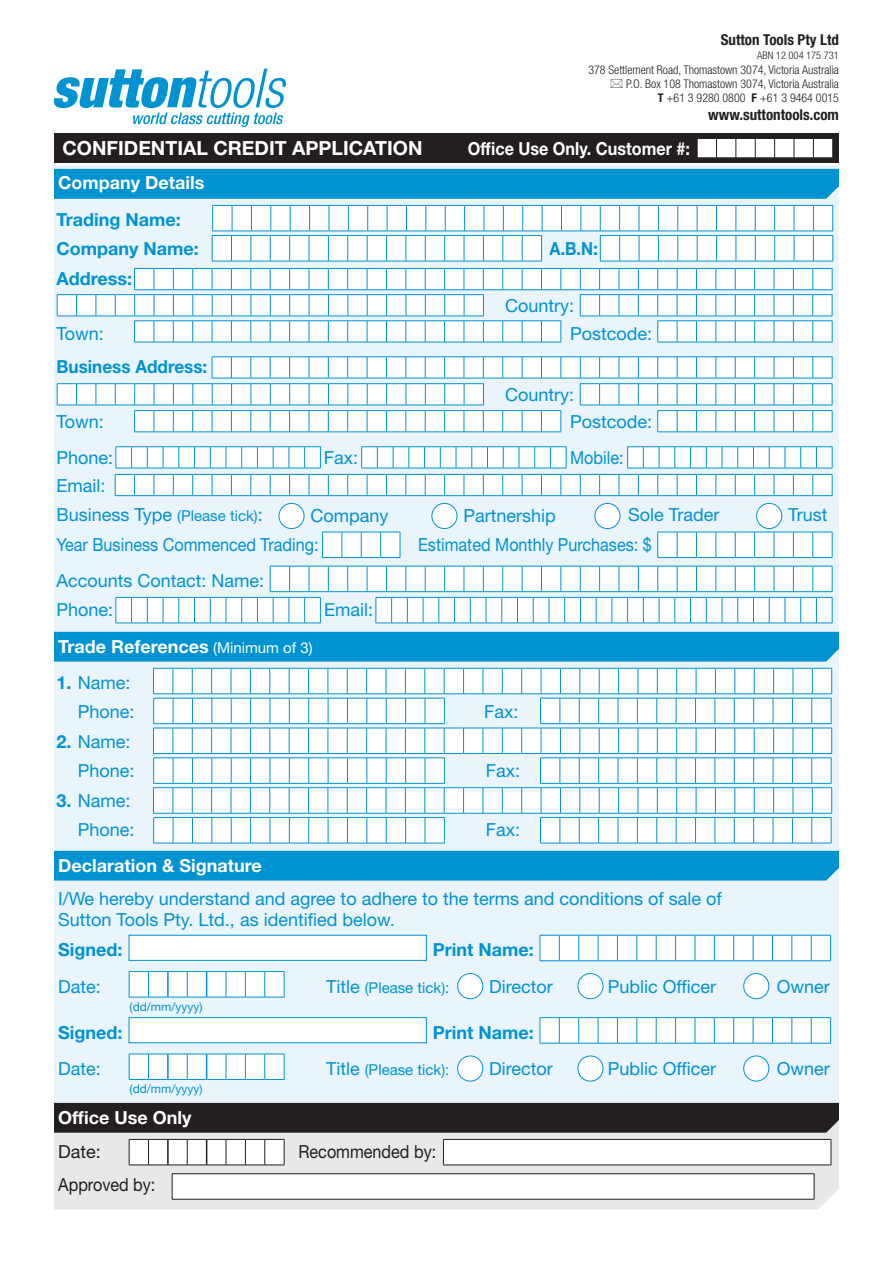
<style>
.page{position:relative;width:893px;height:1263px;background:#fff}
.page>*{position:absolute;margin:0;border:0;box-sizing:border-box;transform-origin:0 0}
.t1{font:700 19.5px "Helvetica Neue LT Std";color:#fff}
.t2{font:18px/29.5px "Helvetica Neue LT Std";color:#0093d1;text-align:right}
.t3{font:700 18px "Helvetica Neue LT Std";color:#fff}
.t4{font:700 18px/29.5px "Helvetica Neue LT Std";color:#0093d1}
.t5{font:18px "Helvetica Neue LT Std";color:#0093d1;scale:.9 1}
.t6{font:18px "Helvetica Neue LT Std";color:#231f20;scale:.9 1}
.t7{font:700 18px "Helvetica Neue LT Std";color:#fff;scale:.9 1}
.t8{font:700 18px "Helvetica Neue LT Std";color:#0093d1;scale:.95 1}
.t9{font:700 18px "Helvetica Neue LT Std";color:#0093d1;scale:.9 1}
.t10{font:18px "Helvetica Neue LT Std";color:#231f20}
.t11{font:15px "Helvetica Neue LT Std";color:#0093d1}
.text{font:700 condensed 15px "Helvetica Neue LT Std";color:#231f20}
.subhead{font:700 condensed 15px "Helvetica Neue LT Std";color:#231f20}
.text-2{font:300 condensed 12px/14.4px "Helvetica Neue LT Std";color:#231f20;text-align:right}
.t12{font:12px "Helvetica Neue LT Std";color:#0093d1}
.text-3{font:300 condensed 10.5px "Helvetica Neue LT Std";color:#231f20}
.s1{font-weight:700}
.s2{font-size:15px}
.s3{font-weight:400;font-size:15px}
.s4{font-size:18px}
</style>
<div class="page">
<div style="left:54px;top:165px;width:785px;height:947px;background:#e9f4fb"></div>
<div style="left:54px;top:1133px;width:785px;height:76px;background:#e7e8e8"></div>
<div style="left:54px;top:169px;width:785px;height:30px;background:#0093d1"></div>
<div style="left:54px;top:632px;width:785px;height:29px;background:#0093d1"></div>
<div style="left:54px;top:851px;width:785px;height:29px;background:#0093d1"></div>
<div style="left:54px;top:1103px;width:785px;height:30px;background:#231f20"></div>
<svg style="left:115px;top:446px;width:718px;height:50px"></svg>
<svg style="left:57px;top:356px;width:776px;height:77px"></svg>
<svg style="left:57px;top:268px;width:776px;height:75px"></svg>
<svg style="left:322px;top:532px;width:79px;height:26px;background:#e1f2f9"></svg>
<svg style="left:657px;top:532px;width:176px;height:26px;background:#e2f2f9"></svg>
<svg style="left:153px;top:668px;width:679px;height:176px"></svg>
<div style="left:279px;top:503px;width:25px;height:25px;background:#fff;border-radius:50%"></div>
<div style="left:279px;top:503px;width:25px;height:26px;border:1px solid #0093d1;border-radius:50%"></div>
<div style="left:432px;top:503px;width:25px;height:25px;background:#fff;border-radius:50%"></div>
<div style="left:432px;top:503px;width:25px;height:26px;border:1px solid #0093d1;border-radius:50%"></div>
<div style="left:595px;top:503px;width:25px;height:25px;background:#fff;border-radius:50%"></div>
<div style="left:595px;top:503px;width:25px;height:26px;border:1px solid #0093d1;border-radius:50%"></div>
<div style="left:757px;top:503px;width:25px;height:25px;background:#fff;border-radius:50%"></div>
<div style="left:756px;top:503px;width:26px;height:26px;border:1px solid #0093d1;border-radius:50%"></div>
<div style="left:54px;top:133px;width:785px;height:30px;background:#231f20"></div>
<svg style="left:53px;top:69px;width:233px;height:58px"></svg>
<svg style="left:116px;top:566px;width:717px;height:58px"></svg>
<div style="left:129px;top:935px;width:297px;height:25px;background:#fff"></div>
<svg style="left:540px;top:935px;width:291px;height:26px;background:#e3f3f9"></svg>
<svg style="left:129px;top:971px;width:156px;height:27px;background:#ddf0f8"></svg>
<div style="left:458px;top:973px;width:25px;height:26px;background:#fff;border-radius:50%"></div>
<div style="left:457px;top:973px;width:26px;height:26px;border:1px solid #0093d1;border-radius:50%"></div>
<div style="left:578px;top:973px;width:25px;height:26px;background:#fff;border-radius:50%"></div>
<div style="left:578px;top:973px;width:25px;height:26px;border:1px solid #0093d1;border-radius:50%"></div>
<div style="left:744px;top:973px;width:25px;height:26px;background:#fff;border-radius:50%"></div>
<div style="left:743px;top:973px;width:26px;height:26px;border:1px solid #0093d1;border-radius:50%"></div>
<div style="left:129px;top:1017px;width:297px;height:26px;background:#fff;border:1px solid #0093d1"></div>
<svg style="left:540px;top:1017px;width:291px;height:27px;background:#dff1f9"></svg>
<svg style="left:129px;top:1054px;width:156px;height:26px;background:#e1f2f9"></svg>
<div style="left:458px;top:1056px;width:25px;height:25px;background:#fff;border-radius:50%"></div>
<div style="left:457px;top:1056px;width:26px;height:25px;border:1px solid #0093d1;border-radius:50%"></div>
<div style="left:578px;top:1056px;width:25px;height:25px;background:#fff;border-radius:50%"></div>
<div style="left:578px;top:1056px;width:25px;height:25px;border:1px solid #0093d1;border-radius:50%"></div>
<div style="left:744px;top:1056px;width:25px;height:25px;background:#fff;border-radius:50%"></div>
<div style="left:743px;top:1056px;width:26px;height:25px;border:1px solid #0093d1;border-radius:50%"></div>
<div style="left:443px;top:1139px;width:388px;height:26px;background:#fff"></div>
<hr style="left:443px;top:1139px;width:388px;height:1px;background:#231f20">
<svg style="left:443px;top:1139px;width:1px;height:26px"></svg>
<svg style="left:831px;top:1139px;width:1px;height:26px"></svg>
<hr style="left:443px;top:1165px;width:388px;height:1px;background:#231f20">
<div style="left:172px;top:1174px;width:642px;height:25px;background:#fff"></div>
<hr style="left:172px;top:1173px;width:642px;height:1px;background:#231f20">
<svg style="left:172px;top:1174px;width:1px;height:25px"></svg>
<svg style="left:814px;top:1174px;width:1px;height:25px"></svg>
<hr style="left:172px;top:1199px;width:642px;height:1px;background:#231f20">
<svg style="left:129px;top:1139px;width:156px;height:27px"></svg>
<svg style="left:697px;top:138px;width:136px;height:20px;background:#e1e0e0"></svg>
<svg style="left:212px;top:205px;width:622px;height:57px;background:#e0f1f9"></svg>
<p class="t1" style="left:63px;top:136px;width:361px">CONFIDENTIAL CREDIT APPLICATION</p>
<p class="t3" style="left:58px;top:172px;width:148px">Company Details</p>
<p class="t4" style="left:57px;top:204px;width:144px">Trading Name:<br>Company Name:</p>
<p class="t4" style="left:57px;top:263px;width:77px">Address:</p>
<p class="subhead" style="left:721px;top:30px;width:120px">Sutton Tools Pty Ltd</p>
<p class="text-3" style="left:757px;top:49px;width:83px">ABN 12 004 175 731</p>
<p class="text-2" style="left:588px;top:62px;width:252px">378 Settlement Road, Thomastown 3074, Victoria Australia</p>
<p class="text-2" style="left:626px;top:76px;width:214px">P.O. Box 108 Thomastown 3074, Victoria Australia<br><span class="s1">T</span> +61 3 9280 0800 <span class="s1">F</span> +61 3 9464 0015</p>
<p class="text" style="left:708px;top:106px;width:132px">www.suttontools.com</p>
<p class="t7" style="left:468px;top:137px;width:249px">Office Use Only. Customer #:</p>
<p class="t9" style="left:550px;top:238px;width:55px">A.B.N:</p>
<p class="t2" style="left:505px;top:291px;width:71px">Country:</p>
<p class="t2" style="left:57px;top:318px;width:49px">Town:</p>
<p class="t2" style="left:570px;top:318px;width:84px">Postcode:</p>
<p class="t8" style="left:57px;top:356px;width:160px">Business Address:</p>
<p class="t2" style="left:505px;top:379px;width:71px">Country:</p>
<p class="t2" style="left:57px;top:407px;width:49px">Town:</p>
<p class="t2" style="left:570px;top:407px;width:84px">Postcode:</p>
<p class="t2" style="left:57px;top:443px;width:58px">Phone:</p>
<p class="t2" style="left:324px;top:443px;width:36px">Fax:</p>
<p class="t5" style="left:570px;top:447px;width:61px">Mobile:</p>
<p class="t2" style="left:57px;top:470px;width:263px;text-align:left">Email:<br>Business Type <span class="s2">(Please tick)</span>:<br>Year Business Commenced Trading:</p>
<p class="t2" style="left:310px;top:501px;width:80px">Company</p>
<p class="t2" style="left:464px;top:501px;width:94px">Partnership</p>
<p class="t2" style="left:628px;top:499px;width:93px">Sole Trader</p>
<p class="t2" style="left:788px;top:499px;width:41px">Trust</p>
<p class="t5" style="left:418px;top:533px;width:261px">Estimated Monthly Purchases: $</p>
<p class="t2" style="left:57px;top:565px;width:209px;text-align:left">Accounts Contact: Name:<br>Phone:</p>
<p class="t3" style="left:58px;top:635px;width:256px">Trade References <span class="s3">(Minimum of 3)</span></p>
<p class="t2" style="left:57px;top:667px;width:79px"><span class="s1">1.</span> Name:<br>Phone:</p>
<p class="t2" style="left:57px;top:726px;width:79px"><span class="s1">2.</span> Name:<br>Phone:</p>
<p class="t2" style="left:57px;top:785px;width:79px"><span class="s1">3.</span> Name:<br>Phone:</p>
<p class="t3" style="left:58px;top:855px;width:205px">Declaration &amp; Signature</p>
<p class="t2" style="left:324px;top:595px;width:51px">Email:</p>
<p class="t2" style="left:484px;top:697px;width:36px">Fax:</p>
<p class="t2" style="left:486px;top:756px;width:36px">Fax:</p>
<p class="t2" style="left:486px;top:815px;width:36px">Fax:</p>
<p class="t2" style="left:58px;top:887px;width:665px;line-height:21px;text-align:left">I/We hereby understand and agree to adhere to the terms and conditions of sale of<br>Sutton Tools Pty. Ltd., as identified below.</p>
<p class="t4" style="left:58px;top:935px;width:66px">Signed:</p>
<p class="t4" style="left:433px;top:935px;width:102px">Print Name:</p>
<p class="t2" style="left:58px;top:971px;width:44px">Date:</p>
<p class="t11" style="left:326px;top:978px;width:125px"><span class="s4">Title</span> (Please tick):</p>
<p class="t2" style="left:489px;top:971px;width:65px">Director</p>
<p class="t2" style="left:608px;top:971px;width:110px">Public Officer</p>
<p class="t2" style="left:777px;top:971px;width:54px">Owner</p>
<p class="t12" style="left:130px;top:999px;width:74px">(dd/mm/yyyy)</p>
<p class="t4" style="left:58px;top:1017px;width:66px">Signed:</p>
<p class="t4" style="left:433px;top:1017px;width:102px">Print Name:</p>
<p class="t2" style="left:58px;top:1053px;width:44px">Date:</p>
<p class="t11" style="left:326px;top:1061px;width:125px"><span class="s4">Title</span> (Please tick):</p>
<p class="t2" style="left:489px;top:1054px;width:65px">Director</p>
<p class="t2" style="left:608px;top:1054px;width:110px">Public Officer</p>
<p class="t2" style="left:777px;top:1054px;width:54px">Owner</p>
<p class="t12" style="left:130px;top:1082px;width:74px">(dd/mm/yyyy)</p>
<p class="t3" style="left:58px;top:1107px;width:135px">Office Use Only</p>
<p class="t10" style="left:58px;top:1141px;width:44px">Date:</p>
<p class="t6" style="left:298px;top:1141px;width:155px">Recommended by:</p>
<p class="t6" style="left:58px;top:1174px;width:110px">Approved by:</p>
</div>
